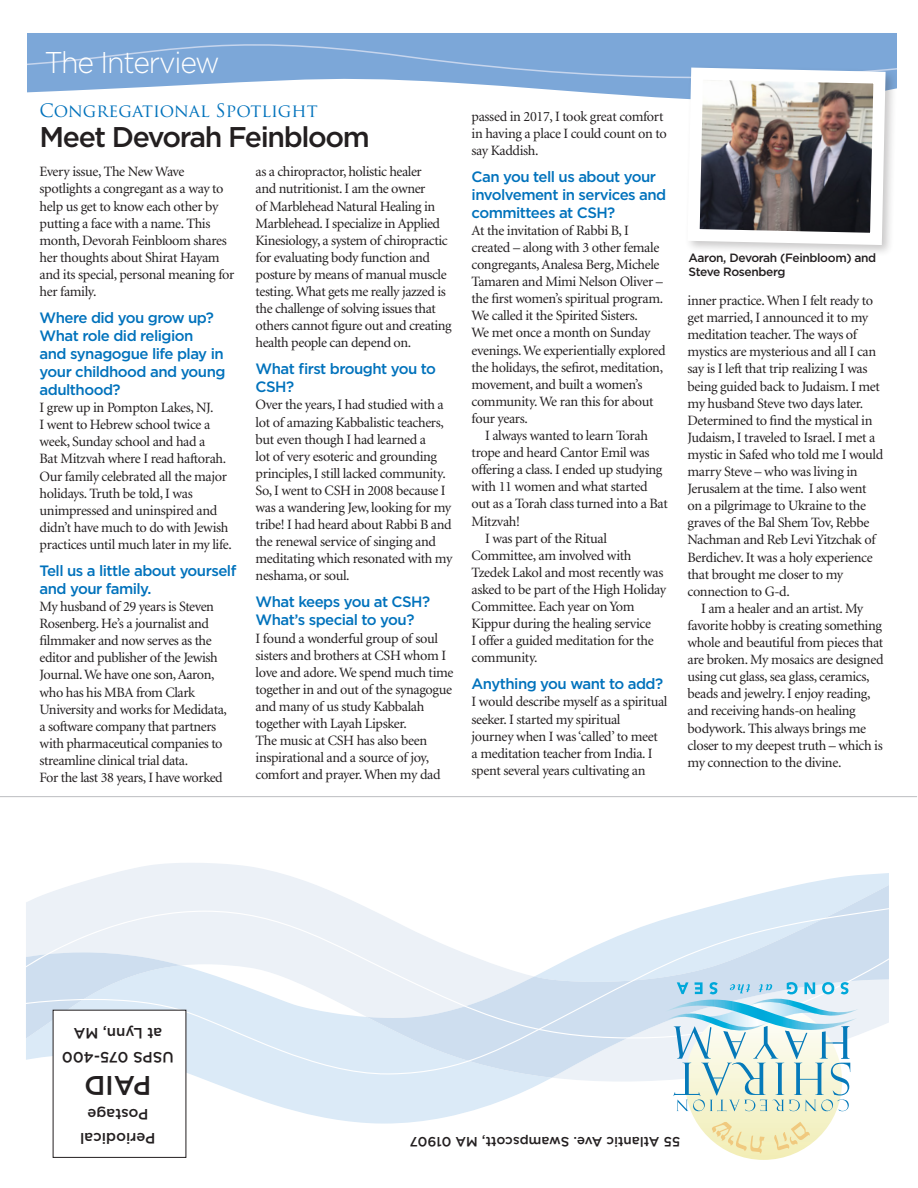
<style>
.page{position:relative;width:918px;height:1188px;background:#fff}
.page>*{position:absolute;margin:0;border:0;box-sizing:border-box;transform-origin:0 0}
.t1{font:300 30px "Gotham";letter-spacing:-.04em;color:#fff;scale:.95 1}
.t2{font:500 28.5px "Gotham";letter-spacing:-.05em;color:#231f20}
.t3{font:500 27px "Gotham";color:#231f20}
.t4{font:18px "Trajan Pro";color:#0072bc}
.gotham_bold_12{font:500 15px/18px "Gotham";letter-spacing:-.035em;color:#0072bc}
.t5{font:500 15px "Gotham";color:#231f20}
.t6{font:14.25px/17.1px "Minion";letter-spacing:-.025em;color:#231f20}
.t7{font:500 13.5px "Gotham";color:#231f20}
.Wave_Caption{font:500 12px/14.4px "Gotham";letter-spacing:-.03em;color:#231f20}
</style>
<div class="page">
<hr style="left:0;top:796px;width:917px;height:1px;background:#bcbdc0">
<svg style="left:27px;top:33px;width:870px;height:66px"></svg>
<svg style="left:26px;top:863px;width:863px;height:295px"></svg>
<svg style="left:665px;top:982px;width:194px;height:178px"></svg>
<div style="left:53px;top:1010px;width:133px;height:147px;background:#fff"></div>
<div style="left:684px;top:64px;width:214px;height:194px;background:#231f20;opacity:.25"></div>
<img style="left:681px;top:61px;width:211px;height:190px">
<p class="t1" style="left:45px;top:46px;width:186px">The Interview</p>
<p class="t4" style="left:40px;top:99px;width:280px">CONGREGATIONAL SPOTLIGHT</p>
<p class="t2" style="left:40px;top:121px;width:332px">Meet Devorah Feinbloom</p>
<p class="t6" style="left:40px;top:164px;width:196px">Every issue, The New Wave spotlights a congregant as a way to help us get to know each other by putting a face with a name. This month, Devorah Feinbloom shares her thoughts about Shirat Hayam and its special, personal meaning for her family.</p>
<p class="gotham_bold_12" style="left:40px;top:308px;width:187px">Where did you grow up?<br>What role did religion<br>and synagogue life play in your childhood and young adulthood?</p>
<p class="t6" style="left:40px;top:400px;width:194px">I grew up in Pompton Lakes, NJ.<br>I went to Hebrew school twice a week, Sunday school and had a<br>Bat Mitzvah where I read haftorah.<br>Our family celebrated all the major holidays. Truth be told, I was unimpressed and uninspired and didn’t have much to do with Jewish practices until much later in my life.</p>
<p class="gotham_bold_12" style="left:40px;top:561px;width:198px">Tell us a little about yourself and your family.</p>
<p class="t6" style="left:40px;top:598px;width:189px">My husband of 29 years is Steven<br>Rosenberg. He’s a journalist and filmmaker and now serves as the editor and publisher of the Jewish<br>Journal. We have one son, Aaron, who has his MBA from Clark<br>University and works for Medidata, a software company that partners with pharmaceutical companies to streamline clinical trial data.</p>
<p class="t6" style="left:40px;top:769px;width:185px">For the last 38 years, I have worked</p>
<p class="t6" style="left:256px;top:164px;width:198px">as a chiropractor, holistic healer<br>and nutritionist. I am the owner<br>of Marblehead Natural Healing in Marblehead. I specialize in Applied Kinesiology, a system of chiropractic for evaluating body function and posture by means of manual muscle testing. What gets me really jazzed is the challenge of solving issues that others cannot figure out and creating health people can depend on.</p>
<p class="gotham_bold_12" style="left:256px;top:360px;width:182px">What first brought you to<br>CSH?</p>
<p class="t6" style="left:256px;top:397px;width:198px">Over the years, I had studied with a lot of amazing Kabbalistic teachers, but even though I had learned a<br>lot of very esoteric and grounding principles, I still lacked community.<br>So, I went to CSH in 2008 because I was a wandering Jew, looking for my tribe! I had heard about Rabbi B and the renewal service of singing and meditating which resonated with my neshama, or soul.</p>
<p class="gotham_bold_12" style="left:256px;top:593px;width:176px">What keeps you at CSH?<br>What’s special to you?</p>
<p class="t6" style="left:256px;top:630px;width:199px">I found a wonderful group of soul sisters and brothers at CSH whom I love and adore. We spend much time together in and out of the synagogue and many of us study Kabbalah together with Layah Lipsker.<br>The music at CSH has also been inspirational and a source of joy, comfort and prayer. When my dad</p>
<p class="t6" style="left:472px;top:108px;width:197px">passed in 2017, I took great comfort in having a place I could count on to say Kaddish.</p>
<p class="gotham_bold_12" style="left:472px;top:167px;width:196px">Can you tell us about your involvement in services and committees at CSH?</p>
<p class="t6" style="left:472px;top:222px;width:196px">At the invitation of Rabbi B, I created – along with 3 other female congregants, Analesa Berg, Michele<br>Tamaren and Mimi Nelson Oliver – the first women’s spiritual program.<br>We called it the Spirited Sisters.<br>We met once a month on Sunday evenings. We experientially explored the holidays, the sefirot, meditation, movement, and built a women’s community. We ran this for about four years.</p>
<p class="t6" style="left:472px;top:427px;width:198px;text-indent:14px">I always wanted to learn Torah trope and heard Cantor Emil was offering a class. I ended up studying with 11 women and what started out as a Torah class turned into a Bat<br>Mitzvah!</p>
<p class="t6" style="left:472px;top:530px;width:196px;text-indent:14px">I was part of the Ritual<br>Committee, am involved with<br>Tzedek Lakol and most recently was asked to be part of the High Holiday<br>Committee. Each year on Yom<br>Kippur during the healing service<br>I offer a guided meditation for the community.</p>
<p class="gotham_bold_12" style="left:472px;top:675px;width:193px">Anything you want to add?</p>
<p class="t6" style="left:472px;top:694px;width:197px">I would describe myself as a spiritual seeker. I started my spiritual<br>journey when I was ‘called’ to meet a meditation teacher from India. I spent several years cultivating an</p>
<p class="Wave_Caption" style="left:688px;top:250px;width:189px">Aaron, Devorah (Feinbloom) and<br>Steve Rosenberg</p>
<p class="t6" style="left:688px;top:292px;width:197px">inner practice. When I felt ready to get married, I announced it to my meditation teacher. The ways of mystics are mysterious and all I can say is I left that trip realizing I was being guided back to Judaism. I met my husband Steve two days later.<br>Determined to find the mystical in<br>Judaism, I traveled to Israel. I met a mystic in Safed who told me I would marry Steve – who was living in<br>Jerusalem at the time. I also went on a pilgrimage to Ukraine to the graves of the Bal Shem Tov, Rebbe<br>Nachman and Reb Levi Yitzchak of<br>Berdichev. It was a holy experience that brought me closer to my connection to G-d.</p>
<p class="t6" style="left:688px;top:600px;width:198px;text-indent:14px">I am a healer and an artist. My favorite hobby is creating something whole and beautiful from pieces that are broken. My mosaics are designed using cut glass, sea glass, ceramics, beads and jewelry. I enjoy reading, and receiving hands-on healing bodywork. This always brings me closer to my deepest truth – which is my connection to the divine.</p>
<p class="t5" style="left:162px;top:1042px;width:90px;rotate:-180deg">at Lynn, MA</p>
<p class="t5" style="left:174px;top:1066px;width:113px;rotate:-180deg">USPS 075-400</p>
<p class="t3" style="left:151px;top:1101px;width:69px;rotate:-180deg">PAID</p>
<p class="t5" style="left:149px;top:1123px;width:63px;rotate:-180deg">Postage</p>
<p class="t5" style="left:156px;top:1147px;width:77px;rotate:-180deg">Periodical</p>
<p class="t7" style="left:680px;top:1150px;width:272px;rotate:-180deg">55 Atlantic Ave. Swampscott, MA 01907</p>
</div>
